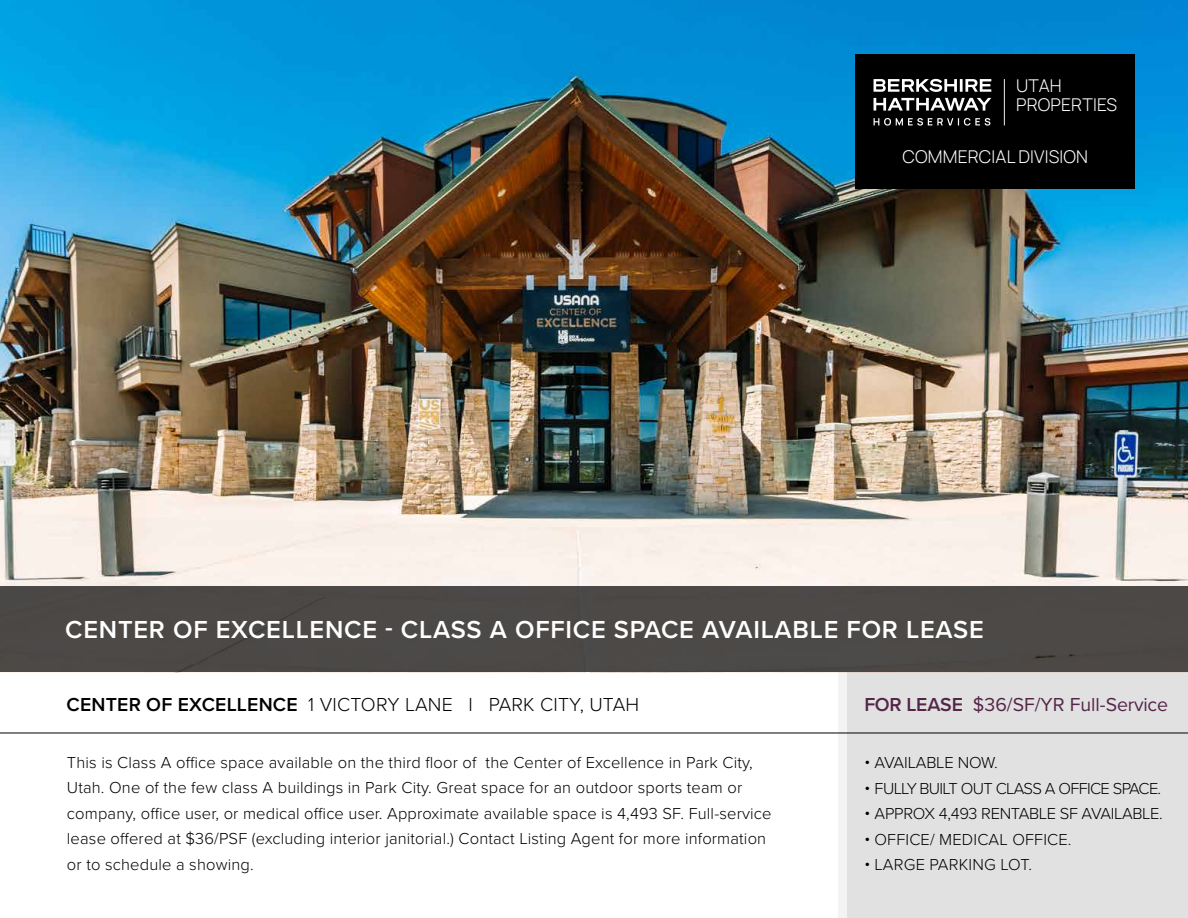
<style>
.page{position:relative;width:1188px;height:918px;background:#fff}
.page>*{position:absolute;margin:0;border:0;box-sizing:border-box;transform-origin:0 0}
.t1{font:600 25.5px "Proxima Nova";letter-spacing:.03em;color:#fff}
.t2{font:300 19.5px "Proxima Nova";letter-spacing:.01em;color:#000}
.t3{font:19.5px "Proxima Nova";letter-spacing:-.005em;color:#552548}
.t4{font:300 17.55px/18.8px "Manrope";letter-spacing:.01em;color:#fff}
.t5{font:300 16.5px/25.5px "Proxima Nova";letter-spacing:.01em;color:#000}
.t6{font:300 16.5px "Proxima Nova";letter-spacing:-.04em;color:#000}
.t7{font:300 16.5px "Proxima Nova";letter-spacing:-.02em;color:#000}
.t8{font:300 16.5px "Proxima Nova";letter-spacing:-.01em;color:#000}
.s1{font-weight:600}
</style>
<div class="page">
<img style="left:0;top:0;width:1188px;height:586px">
<div style="left:838px;top:672px;width:350px;height:246px;background:#f3f3f3"></div>
<div style="left:0;top:586px;width:1188px;height:86px;background:#4c4947"></div>
<div style="left:847px;top:672px;width:341px;height:246px;background:#e6e7e8"></div>
<hr style="left:0;top:733px;width:1188px;height:1px;background:#000">
<div style="left:855px;top:54px;width:280px;height:135px;background:#000"></div>
<svg style="left:874px;top:79px;width:131px;height:47px"></svg>
<p class="t4" style="left:1016px;top:75px;width:102px">UTAH<br>PROPERTIES</p>
<p class="t4" style="left:903px;top:147px;width:187px">COMMERCIAL DIVISION</p>
<h1 class="t1" style="left:65px;top:611px;width:920px">CENTER OF EXCELLENCE - CLASS A OFFICE SPACE AVAILABLE FOR LEASE</h1>
<p class="t2" style="left:67px;top:690px;width:574px"><span class="s1">CENTER OF EXCELLENCE</span> 1 VICTORY LANE I PARK CITY, UTAH</p>
<p class="t3" style="left:865px;top:690px;width:305px"><span class="s1">FOR LEASE</span> $36/SF/YR Full-Service</p>
<p class="t5" style="left:67px;top:749px;width:706px">This is Class A office space available on the third floor of the Center of Excellence in Park City, Utah. One of the few class A buildings in Park City. Great space for an outdoor sports team or company, office user, or medical office user. Approximate available space is 4,493 SF. Full-service lease offered at $36/PSF (excluding interior janitorial.) Contact Listing Agent for more information or to schedule a showing.</p>
<p class="t8" style="left:865px;top:751px;width:135px">• AVAILABLE NOW.</p>
<p class="t6" style="left:865px;top:776px;width:298px">• FULLY BUILT OUT CLASS A OFFICE SPACE.</p>
<p class="t7" style="left:865px;top:802px;width:300px">• APPROX 4,493 RENTABLE SF AVAILABLE.</p>
<p class="t5" style="left:865px;top:826px;width:208px">• OFFICE/ MEDICAL OFFICE.</p>
<p class="t5" style="left:865px;top:851px;width:169px">• LARGE PARKING LOT.</p>
</div>
